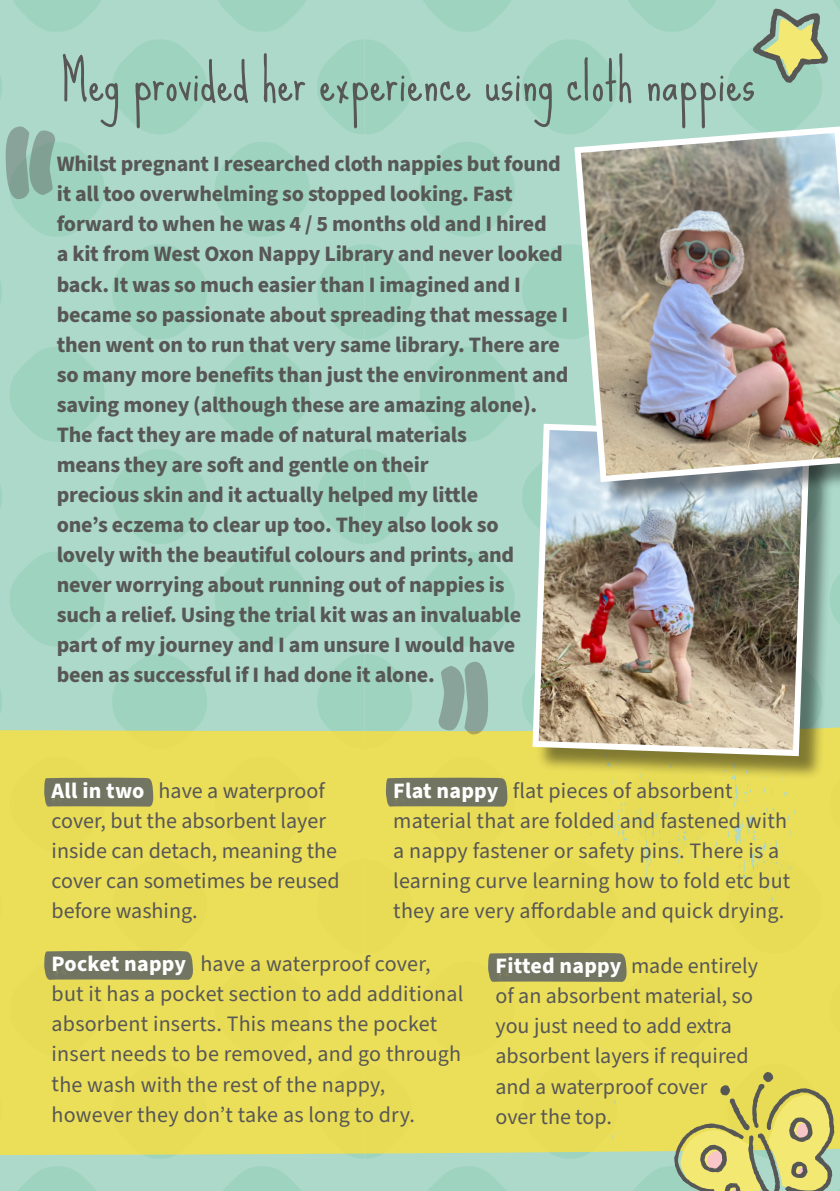
<style>
.page{position:relative;width:840px;height:1191px;background:#fff}
.page>*{position:absolute;margin:0;border:0;box-sizing:border-box;transform-origin:0 0}
.t1{font:50px "Sue Ellen Francisco";letter-spacing:.01em;color:#575756}
.t2{font:700 22px/30px "Source Sans Pro";letter-spacing:-.01em;color:#575756}
.t3{font:22px/30px "Source Sans Pro";letter-spacing:.005em;color:#575756}
.s1{font-weight:700;color:#fff}
</style>
<div class="page">
<div style="left:0;top:804px;width:364px;height:387px;background:#acd9ca"></div>
<svg style="left:223px;top:1166px;width:78px;height:25px"></svg>
<svg style="left:18px;top:1166px;width:78px;height:25px"></svg>
<div style="left:0;top:394px;width:364px;height:410px;background:#acd9ca"></div>
<svg style="left:215px;top:552px;width:94px;height:94px"></svg>
<svg style="left:112px;top:449px;width:95px;height:95px"></svg>
<svg style="left:112px;top:654px;width:95px;height:63px"></svg>
<svg style="left:10px;top:552px;width:94px;height:94px"></svg>
<svg style="left:0;top:486px;width:2px;height:21px"></svg>
<svg style="left:0;top:691px;width:2px;height:21px"></svg>
<div style="left:0;top:0;width:364px;height:394px;background:#acd9ca"></div>
<svg style="left:218px;top:0;width:88px;height:32px"></svg>
<svg style="left:215px;top:142px;width:94px;height:95px"></svg>
<svg style="left:112px;top:40px;width:95px;height:94px"></svg>
<svg style="left:112px;top:244px;width:95px;height:95px"></svg>
<svg style="left:13px;top:0;width:88px;height:32px"></svg>
<svg style="left:215px;top:347px;width:94px;height:94px"></svg>
<svg style="left:10px;top:347px;width:94px;height:94px"></svg>
<svg style="left:0;top:281px;width:2px;height:21px"></svg>
<div style="left:364px;top:804px;width:475px;height:387px;background:#acd9ca"></div>
<svg style="left:428px;top:1166px;width:78px;height:25px"></svg>
<div style="left:364px;top:394px;width:475px;height:410px;background:#acd9ca"></div>
<svg style="left:834px;top:576px;width:5px;height:47px"></svg>
<svg style="left:522px;top:476px;width:7px;height:41px"></svg>
<svg style="left:522px;top:681px;width:7px;height:36px"></svg>
<svg style="left:420px;top:552px;width:94px;height:94px"></svg>
<svg style="left:317px;top:449px;width:95px;height:95px"></svg>
<svg style="left:317px;top:654px;width:95px;height:63px"></svg>
<div style="left:364px;top:0;width:475px;height:394px;background:#acd9ca"></div>
<svg style="left:628px;top:0;width:88px;height:32px"></svg>
<svg style="left:522px;top:40px;width:95px;height:94px"></svg>
<svg style="left:522px;top:244px;width:49px;height:95px"></svg>
<svg style="left:423px;top:0;width:88px;height:32px"></svg>
<svg style="left:420px;top:142px;width:94px;height:95px"></svg>
<svg style="left:420px;top:347px;width:94px;height:94px"></svg>
<svg style="left:317px;top:40px;width:95px;height:94px"></svg>
<svg style="left:317px;top:244px;width:95px;height:95px"></svg>
<div style="left:0;top:717px;width:839px;height:440px;background:#ebde59"></div>
<svg style="left:727px;top:0;width:112px;height:123px"></svg>
<svg style="left:10px;top:756px;width:143px;height:95px;background:#cec55a"></svg>
<svg style="left:386px;top:756px;width:128px;height:95px;background:#c7bf5a"></svg>
<div style="left:419px;top:859px;width:300px;height:197px;background:#ebde59"></div>
<svg style="left:10px;top:859px;width:197px;height:197px;background:#dcd159"></svg>
<div style="left:535px;top:427px;width:299px;height:353px;background:#000;opacity:.45"></div>
<img style="left:529px;top:423px;width:283px;height:336px">
<div style="left:577px;top:130px;width:262px;height:376px;background:#000;opacity:.45"></div>
<img style="left:571px;top:123px;width:268px;height:362px">
<svg style="left:0;top:76px;width:104px;height:161px"></svg>
<svg style="left:438px;top:662px;width:50px;height:72px"></svg>
<svg style="left:624px;top:1063px;width:215px;height:128px;background:#d2cf6d"></svg>
<p class="t1" style="left:61px;top:54px;width:694px">Meg provided her experience using cloth nappies</p>
<p class="t2" style="left:57px;top:150px;width:513px">Whilst pregnant I researched cloth nappies but found it all too overwhelming so stopped looking. Fast forward to when he was 4 / 5 months old and I hired<br>a kit from West Oxon Nappy Library and never looked back. It was so much easier than I imagined and I became so passionate about spreading that message I then went on to run that very same library. There are so many more benefits than just the environment and saving money (although these are amazing alone).<br>The fact they are made of natural materials<br>means they are soft and gentle on their<br>precious skin and it actually helped my little<br>one’s eczema to clear up too. They also look so<br>lovely with the beautiful colours and prints, and never worrying about running out of nappies is<br>such a relief. Using the trial kit was an invaluable<br>part of my journey and I am unsure I would have<br>been as successful if I had done it alone.</p>
<p class="t3" style="left:52px;top:776px;width:287px"><span class="s1">All in two</span> have a waterproof cover, but the absorbent layer inside can detach, meaning the</p>
<p class="t3" style="left:52px;top:866px;width:289px">cover can sometimes be reused</p>
<p class="t3" style="left:393px;top:776px;width:398px"><span class="s1">Flat nappy</span> flat pieces of absorbent material that are folded and fastened with a nappy fastener or safety pins. There is a learning curve learning how to fold etc but they are very affordable and quick drying.</p>
<p class="t3" style="left:495px;top:951px;width:264px"><span class="s1">Fitted nappy</span> made entirely of an absorbent material, so you just need to add extra absorbent layers if required and a waterproof cover<br>over the top.</p>
<p class="t3" style="left:52px;top:896px;width:147px">before washing.</p>
<p class="t3" style="left:52px;top:949px;width:413px"><span class="s1">Pocket nappy</span> have a waterproof cover, but it has a pocket section to add additional</p>
<p class="t3" style="left:52px;top:1009px;width:411px">absorbent inserts. This means the pocket insert needs to be removed, and go through the wash with the rest of the nappy,</p>
<p class="t3" style="left:52px;top:1100px;width:364px">however they don’t take as long to dry.</p>
</div>
